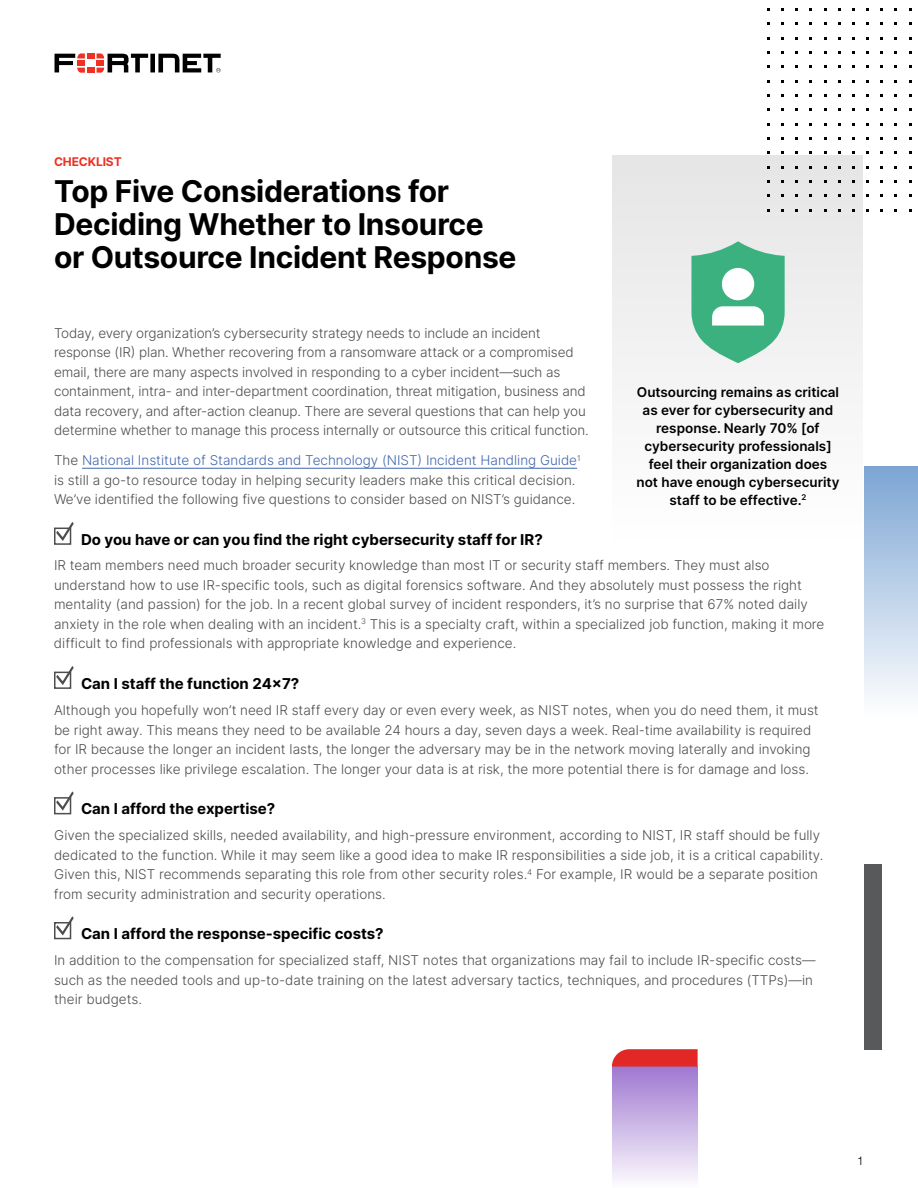
<style>
.page{position:relative;width:918px;height:1188px;background:#fff}
.page>*{position:absolute;margin:0;border:0;box-sizing:border-box;transform-origin:0 0}
.t1{font:700 30px/33px "Inter";letter-spacing:-.01em;color:#000}
.t2{font:700 15px "Inter";color:#000}
.t3{font:300 13.5px/19.5px "Inter";color:#4d4d4f}
.t4{font:600 13.5px/18px "Inter";color:#000;text-align:center}
.t5{font:700 12px "Inter";letter-spacing:-.01em;color:#ee3124}
.t6{font:300 12px "Helvetica Neue LT Pro";color:#000}
.s1{color:#4266ae}
</style>
<div class="page">
<div style="left:613px;top:156px;width:250px;height:389px;background:linear-gradient(to right,#f3f3f3,#f0f0f0)"></div>
<svg style="left:55px;top:53px;width:166px;height:20px"></svg>
<hr style="left:82px;top:468px;width:495px;height:1px;background:#4266ae">
<div style="left:612px;top:1066px;width:86px;height:122px;background:linear-gradient(to bottom,#9f78d1,#fcfbfd)"></div>
<svg style="left:612px;top:1049px;width:86px;height:18px;background:#e13637"></svg>
<div style="left:54px;top:528px;width:17px;height:17px;border:2px solid #4d4d4f"></div>
<svg style="left:56px;top:522px;width:18px;height:19px"></svg>
<div style="left:54px;top:672px;width:17px;height:17px;border:2px solid #4d4d4f"></div>
<svg style="left:56px;top:666px;width:18px;height:19px"></svg>
<div style="left:54px;top:797px;width:17px;height:17px;border:2px solid #4d4d4f"></div>
<svg style="left:56px;top:791px;width:18px;height:20px"></svg>
<div style="left:54px;top:922px;width:17px;height:17px;border:2px solid #4d4d4f"></div>
<svg style="left:56px;top:916px;width:18px;height:19px"></svg>
<svg style="left:691px;top:241px;width:94px;height:122px"></svg>
<div style="left:864px;top:864px;width:17px;height:185px;background:#58595b"></div>
<div style="left:864px;top:467px;width:54px;height:248px;background:linear-gradient(to bottom,#7ca6d3,#fdfdfe)"></div>
<p class="t5" style="left:54px;top:153px;width:69px">CHECKLIST</p>
<h1 class="t1" style="left:54px;top:174px;width:464px">Top Five Considerations for<br>Deciding Whether to Insource or Outsource Incident Response</h1>
<p class="t3" style="left:54px;top:323px;width:536px">Today, every organization’s cybersecurity strategy needs to include an incident response (IR) plan. Whether recovering from a ransomware attack or a compromised email, there are many aspects involved in responding to a cyber incident—such as containment, intra- and inter-department coordination, threat mitigation, business and data recovery, and after-action cleanup. There are several questions that can help you determine whether to manage this process internally or outsource this critical function.</p>
<p class="t3" style="left:54px;top:450px;width:528px">The <span class="s1">National Institute of Standards and Technology (NIST) Incident Handling Guide</span><sup>1 </sup>is still a go-to resource today in helping security leaders make this critical decision.<br>We’ve identified the following five questions to consider based on NIST’s guidance.</p>
<p class="t2" style="left:81px;top:528px;width:463px">Do you have or can you find the right cybersecurity staff for IR?</p>
<p class="t4" style="left:637px;top:383px;width:204px">Outsourcing remains as critical as ever for cybersecurity and response. Nearly 70% [of cybersecurity professionals] feel their organization does not have enough cybersecurity staff to be effective.<sup>2</sup></p>
<p class="t3" style="left:54px;top:556px;width:772px">IR team members need much broader security knowledge than most IT or security staff members. They must also understand how to use IR-specific tools, such as digital forensics software. And they absolutely must possess the right mentality (and passion) for the job. In a recent global survey of incident responders, it’s no surprise that 67% noted daily anxiety in the role when dealing with an incident.<sup>3</sup> This is a specialty craft, within a specialized job function, making it more difficult to find professionals with appropriate knowledge and experience.</p>
<p class="t2" style="left:81px;top:673px;width:220px">Can I staff the function 24x7?</p>
<p class="t3" style="left:54px;top:700px;width:766px">Although you hopefully won’t need IR staff every day or even every week, as NIST notes, when you do need them, it must be right away. This means they need to be available 24 hours a day, seven days a week. Real-time availability is required for IR because the longer an incident lasts, the longer the adversary may be in the network moving laterally and invoking other processes like privilege escalation. The longer your data is at risk, the more potential there is for damage and loss.</p>
<p class="t2" style="left:81px;top:798px;width:196px">Can I afford the expertise?</p>
<p class="t3" style="left:54px;top:825px;width:771px">Given the specialized skills, needed availability, and high-pressure environment, according to NIST, IR staff should be fully dedicated to the function. While it may seem like a good idea to make IR responsibilities a side job, it is a critical capability.<br>Given this, NIST recommends separating this role from other security roles.<sup>4</sup> For example, IR would be a separate position from security administration and security operations.</p>
<p class="t2" style="left:81px;top:923px;width:304px">Can I afford the response-specific costs?</p>
<p class="t3" style="left:54px;top:951px;width:763px">In addition to the compensation for specialized staff, NIST notes that organizations may fail to include IR-specific costs— such as the needed tools and up-to-date training on the latest adversary tactics, techniques, and procedures (TTPs)—in their budgets.</p>
<p class="t6" style="left:857px;top:1154px;width:8px">1</p>
</div>
